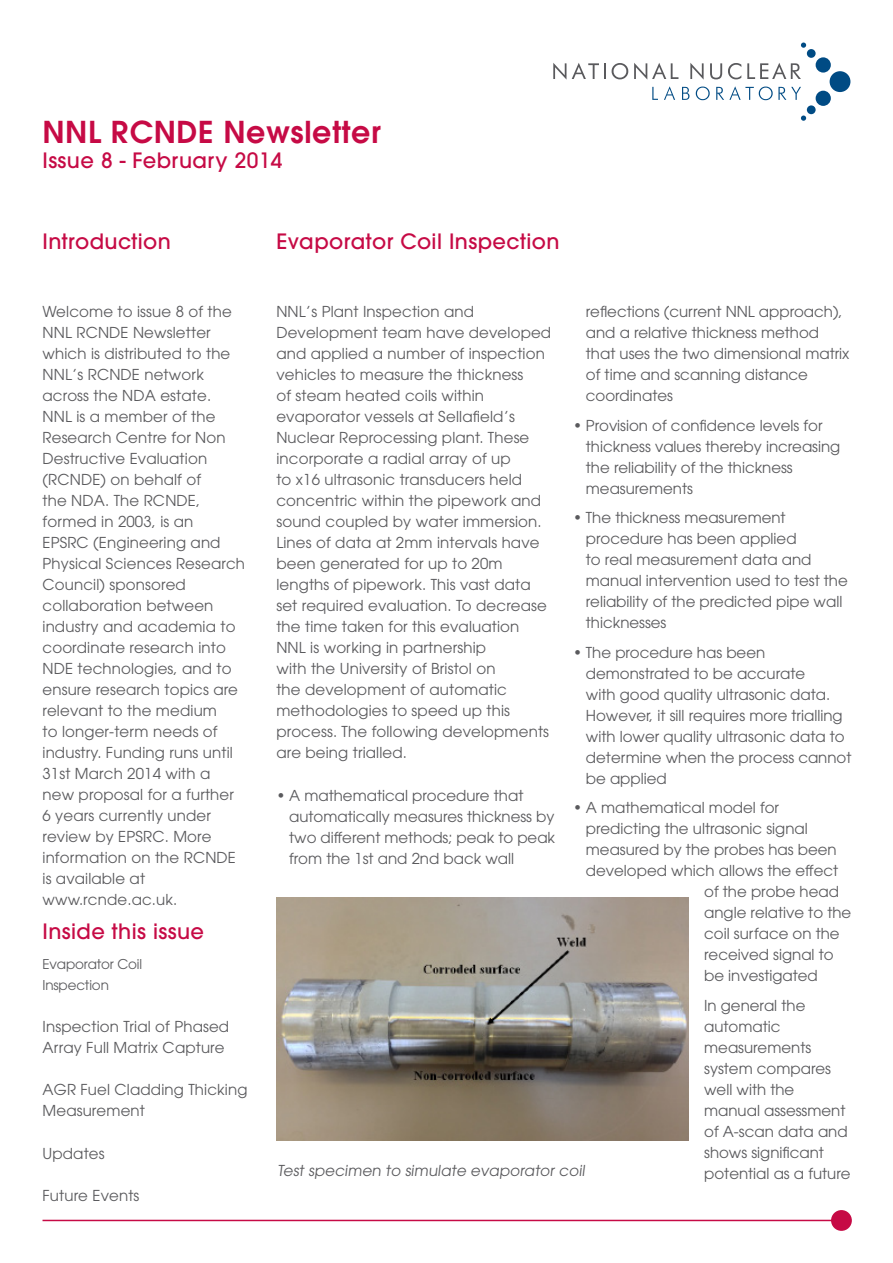
<style>
.page{position:relative;width:893px;height:1263px;background:#fff}
.page>*{position:absolute;margin:0;border:0;box-sizing:border-box;transform-origin:0 0}
.Header_1{font:600 30px "ITC Avant Garde Std";letter-spacing:.02em;color:#c60a45}
.SubHead_1{font:500 21px "ITC Avant Garde Std";letter-spacing:.02em;color:#c60a45}
.Main_text{font:15px/21px "ITC Avant Garde Std";letter-spacing:.01em;color:#5a5a5d}
.Main_text-2{font:13.5px/21px "ITC Avant Garde Std";letter-spacing:-.01em;color:#5a5a5d}
</style>
<div class="page">
<div style="left:830px;top:71px;width:20px;height:21px;background:#004b84;border-radius:50%"></div>
<div style="left:816px;top:91px;width:15px;height:15px;background:#004b84;border-radius:50%"></div>
<div style="left:807px;top:105px;width:9px;height:9px;background:#004b84;border-radius:50%"></div>
<svg style="left:801px;top:116px;width:5px;height:5px"></svg>
<div style="left:816px;top:57px;width:15px;height:16px;background:#004b84;border-radius:50%"></div>
<div style="left:807px;top:49px;width:9px;height:9px;background:#004b84;border-radius:50%"></div>
<svg style="left:801px;top:43px;width:5px;height:5px"></svg>
<svg style="left:652px;top:87px;width:6px;height:13px"></svg>
<svg style="left:664px;top:86px;width:11px;height:14px"></svg>
<svg style="left:682px;top:87px;width:7px;height:13px"></svg>
<svg style="left:696px;top:87px;width:14px;height:13px"></svg>
<svg style="left:716px;top:86px;width:85px;height:14px"></svg>
<svg style="left:553px;top:63px;width:13px;height:16px"></svg>
<svg style="left:572px;top:63px;width:34px;height:16px"></svg>
<svg style="left:612px;top:63px;width:16px;height:16px"></svg>
<svg style="left:634px;top:63px;width:44px;height:17px"></svg>
<svg style="left:690px;top:63px;width:14px;height:17px"></svg>
<svg style="left:710px;top:63px;width:12px;height:16px"></svg>
<svg style="left:728px;top:63px;width:13px;height:16px"></svg>
<svg style="left:747px;top:63px;width:54px;height:16px"></svg>
<div style="left:831px;top:1210px;width:21px;height:21px;background:#c60a45;border-radius:50%"></div>
<hr style="left:43px;top:1220px;width:795px;height:1px;background:#c60a45">
<img style="left:276px;top:898px;width:413px;height:242px">
<p class="Header_1" style="left:43px;top:112px;width:340px">NNL RCNDE Newsletter</p>
<p class="SubHead_1" style="left:43px;top:147px;width:242px">Issue 8 - February 2014</p>
<p class="SubHead_1" style="left:43px;top:228px;width:130px">Introduction</p>
<p class="Main_text" style="left:43px;top:301px;width:204px">Welcome to issue 8 of the<br>NNL RCNDE Newsletter which is distributed to the<br>NNL’s RCNDE network across the NDA estate.<br>NNL is a member of the<br>Research Centre for Non<br>Destructive Evaluation (RCNDE) on behalf of<br>the NDA. The RCNDE, formed in 2003, is an<br>EPSRC (Engineering and<br>Physical Sciences Research<br>Council) sponsored collaboration between industry and academia to coordinate research into<br>NDE technologies, and to ensure research topics are relevant to the medium<br>to longer-term needs of industry. Funding runs until<br>31st March 2014 with a new proposal for a further<br>6 years currently under review by EPSRC. More information on the RCNDE is available at www.rcnde.ac.uk.</p>
<p class="SubHead_1" style="left:43px;top:918px;width:163px">Inside this issue</p>
<p class="Main_text-2" style="left:43px;top:953px;width:101px">Evaporator Coil<br>Inspection</p>
<p class="Main_text" style="left:43px;top:1016px;width:188px">Inspection Trial of Phased<br>Array Full Matrix Capture</p>
<p class="Main_text" style="left:43px;top:1079px;width:206px">AGR Fuel Cladding Thicking<br>Measurement</p>
<p class="Main_text" style="left:43px;top:1142px;width:64px">Updates</p>
<p class="Main_text" style="left:43px;top:1185px;width:98px">Future Events</p>
<p class="SubHead_1" style="left:276px;top:228px;width:285px">Evaporator Coil Inspection</p>
<p class="Main_text" style="left:586px;top:301px;width:265px">reflections (current NNL approach), and a relative thickness method that uses the two dimensional matrix of time and scanning distance coordinates</p>
<p class="Main_text" style="left:586px;top:415px;width:256px;text-indent:-13px">• Provision of confidence levels for thickness values thereby increasing the reliability of the thickness measurements</p>
<p class="Main_text" style="left:586px;top:507px;width:263px;text-indent:-13px">• The thickness measurement procedure has been applied<br>to real measurement data and manual intervention used to test the reliability of the predicted pipe wall thicknesses</p>
<p class="Main_text" style="left:586px;top:642px;width:267px;text-indent:-13px">• The procedure has been demonstrated to be accurate<br>with good quality ultrasonic data.<br>However, it sill requires more trialling with lower quality ultrasonic data to determine when the process cannot be applied</p>
<p class="Main_text" style="left:573px;top:797px;width:207px">• A mathematical model for</p>
<p class="Main_text" style="left:586px;top:818px;width:223px">predicting the ultrasonic signal</p>
<p class="Main_text" style="left:586px;top:839px;width:252px">measured by the probes has been</p>
<p class="Main_text" style="left:586px;top:860px;width:254px">developed which allows the effect</p>
<p class="Main_text" style="left:704px;top:881px;width:136px">of the probe head</p>
<p class="Main_text" style="left:704px;top:902px;width:149px">angle relative to the</p>
<p class="Main_text" style="left:704px;top:923px;width:137px">coil surface on the</p>
<p class="Main_text" style="left:704px;top:944px;width:131px">received signal to</p>
<p class="Main_text" style="left:704px;top:965px;width:115px">be investigated</p>
<p class="Main_text" style="left:704px;top:995px;width:148px">In general the automatic measurements system compares well with the manual assessment of A-scan data and shows significant potential as a future</p>
<p class="Main_text" style="left:276px;top:301px;width:276px">NNL’s Plant Inspection and<br>Development team have developed and applied a number of inspection vehicles to measure the thickness<br>of steam heated coils within evaporator vessels at Sellafield’s<br>Nuclear Reprocessing plant. These incorporate a radial array of up<br>to x16 ultrasonic transducers held concentric within the pipework and sound coupled by water immersion.<br>Lines of data at 2mm intervals have been generated for up to 20m lengths of pipework. This vast data set required evaluation. To decrease the time taken for this evaluation<br>NNL is working in partnership<br>with the University of Bristol on<br>the development of automatic methodologies to speed up this process. The following developments are being trialled.</p>
<p class="Main_text" style="left:289px;top:784px;width:267px;text-indent:-13px">• A mathematical procedure that automatically measures thickness by two different methods; peak to peak from the 1st and 2nd back wall</p>
<p class="Main_text" style="left:277px;top:1160px;width:311px">Test specimen to simulate evaporator coil</p>
</div>
